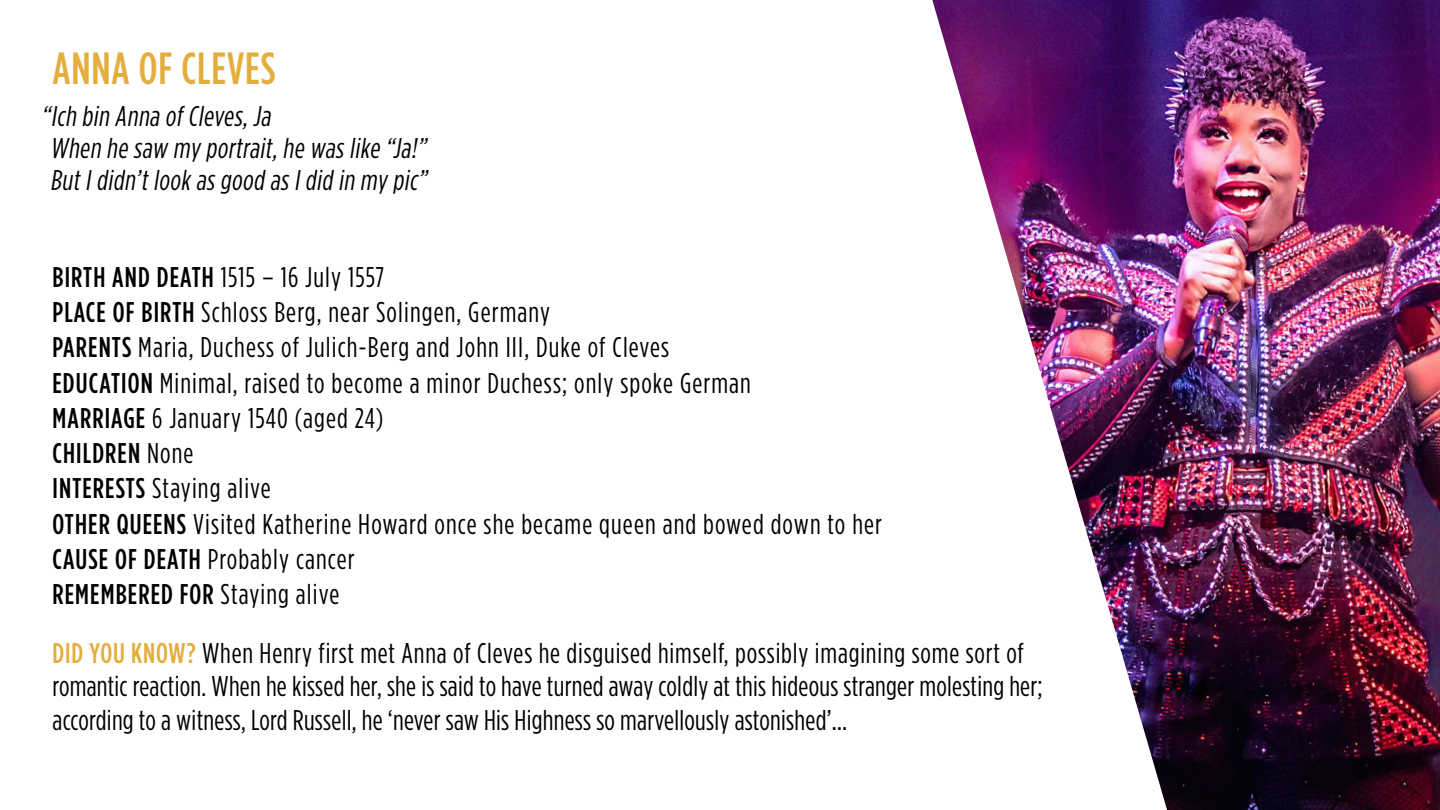
<style>
.page{position:relative;width:1440px;height:810px;background:#fff}
.page>*{position:absolute;margin:0;border:0;box-sizing:border-box;transform-origin:0 0}
.t1{font:500 45px "Gotham Condensed";letter-spacing:.02em;color:#e3ae3e}
.t2{font:28.5px/35.2px "Gotham Condensed";letter-spacing:.03em;color:#000}
.t3{font:28.5px/33.8px "Gotham Condensed";letter-spacing:.01em;color:#000}
.t4{font:italic 28.5px/32.2px "Gotham Condensed";color:#000}
.s1{font-weight:500}
.s2{font-weight:500;color:#e3ae3e}
</style>
<div class="page">
<img style="left:932px;top:0;width:508px;height:810px">
<h1 class="t1" style="left:52px;top:44px;width:225px">ANNA OF CLEVES</h1>
<p class="t4" style="left:50px;top:99px;width:383px;text-indent:-9px">“Ich bin Anna ofCleves,Ja<br>When he saw my portrait,he was like “Ja!”<br>ButIdidn’tlook as good as Idid in my pic”</p>
<p class="t2" style="left:52px;top:259px;width:831px"><span class="s1">BIRTH AND DEATH</span> 1515 – 16 July 1557<br><span class="s1">PLACE OF BIRTH</span> Schloss Berg, near Solingen, Germany<br><span class="s1">PARENTS</span> Maria, Duchess of Julich-Berg and John III, Duke of Cleves<br><span class="s1">EDUCATION</span> Minimal, raised to become a minor Duchess; only spoke German<br><span class="s1">MARRIAGE</span> 6 January 1540 (aged 24)<br><span class="s1">CHILDREN</span> None<br><span class="s1">INTERESTS</span> Staying alive<br><span class="s1">OTHER QUEENS</span> Visited Katherine Howard once she became queen and bowed down to her <span class="s1">CAUSE OF DEATH</span> Probably cancer<br><span class="s1">REMEMBERED FOR</span> Staying alive</p>
<p class="t3" style="left:52px;top:635px;width:992px"><span class="s2">DID YOU KNOW?</span> When Henry first met Anna of Cleves he disguised himself, possibly imagining some sort of romantic reaction. When he kissed her, she is said to have turned away coldly at this hideous stranger molesting her; according to a witness, Lord Russell, he ‘never saw His Highness so marvellously astonished’…</p>
</div>
